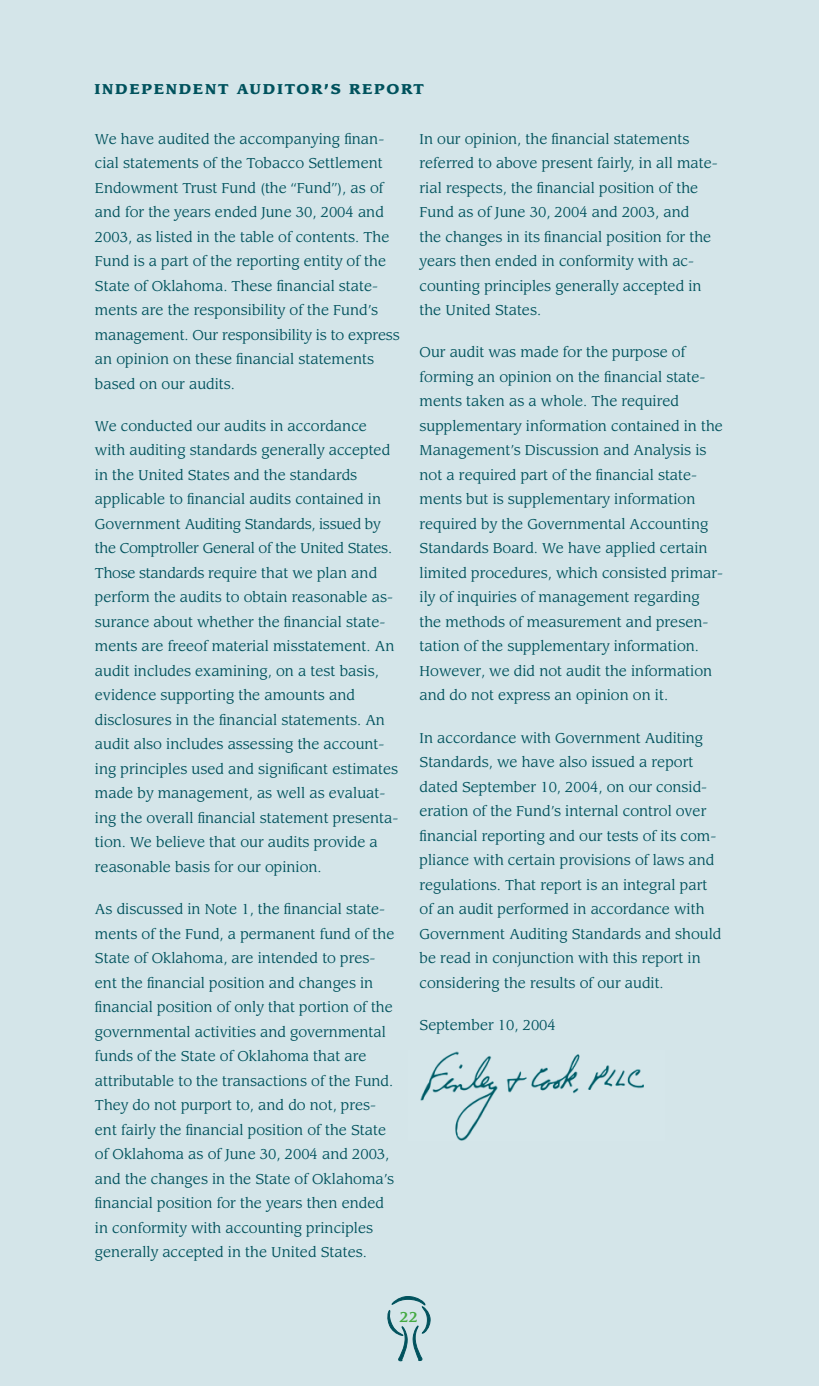
<style>
.page{position:relative;width:819px;height:1386px;background:#d4e5e9}
.page>*{position:absolute;margin:0;border:0;box-sizing:border-box;transform-origin:0 0}
.t1{font:14px/24.5px "Leawood";color:#00525d}
.t2{font:900 14px "Leawood";letter-spacing:.12em;color:#00525d}
.t3{font:500 14px "Leawood";color:#44aa42}
</style>
<div class="page">
<img style="left:420px;top:1051px;width:224px;height:89px">
<svg style="left:387px;top:1296px;width:43px;height:66px"></svg>
<p class="t2" style="left:95px;top:80px;width:331px">INDEPENDENT AUDITOR’S REPORT</p>
<p class="t1" style="left:95px;top:127px;width:306px">We have audited the accompanying finan&shy;cial statements of the Tobacco Settlement Endowment Trust Fund (the “Fund”), as of and for the years ended June 30, 2004 and 2003, as listed in the table of contents. The Fund is a part of the reporting entity of the State of Oklahoma. These financial state&shy;ments are the responsibility of the Fund’s management. Our responsibility is to express an opinion on these financial statements based on our audits.</p>
<p class="t1" style="left:95px;top:414px;width:305px">We conducted our audits in accordance with auditing standards generally accepted in the United States and the standards applicable to financial audits contained in Government Auditing Standards, issued by the Comptroller General of the United States.<br>Those standards require that we plan and perform the audits to obtain reasonable as&shy;surance about whether the financial state&shy;ments are freeof material misstatement. An audit includes examining, on a test basis, evidence supporting the amounts and disclosures in the financial statements. An audit also includes assessing the account&shy;ing principles used and significant estimates made by management, as well as evaluat&shy;ing the overall financial statement presenta&shy;tion. We believe that our audits provide a reasonable basis for our opinion.</p>
<p class="t1" style="left:95px;top:897px;width:301px">As discussed in Note 1, the financial state&shy;ments of the Fund, a permanent fund of the State of Oklahoma, are intended to pres&shy;ent the financial position and changes in financial position of only that portion of the governmental activities and governmental funds of the State of Oklahoma that are attributable to the transactions of the Fund.<br>They do not purport to, and do not, pres&shy;ent fairly the financial position of the State of Oklahoma as of June 30, 2004 and 2003, and the changes in the State of Oklahoma’s financial position for the years then ended in conformity with accounting principles generally accepted in the United States.</p>
<p class="t1" style="left:420px;top:127px;width:300px">In our opinion, the financial statements referred to above present fairly, in all mate&shy;rial respects, the financial position of the Fund as of June 30, 2004 and 2003, and<br>the changes in its financial position for the years then ended in conformity with ac&shy;counting principles generally accepted in the United States.</p>
<p class="t1" style="left:420px;top:341px;width:305px">Our audit was made for the purpose of forming an opinion on the financial state&shy;ments taken as a whole. The required supplementary information contained in the Management’s Discussion and Analysis is not a required part of the financial state&shy;ments but is supplementary information required by the Governmental Accounting Standards Board. We have applied certain limited procedures, which consisted primar&shy;ily of inquiries of management regarding the methods of measurement and presen&shy;tation of the supplementary information.<br>However, we did not audit the information and do not express an opinion on it.</p>
<p class="t1" style="left:420px;top:726px;width:303px">In accordance with Government Auditing Standards, we have also issued a report dated September 10, 2004, on our consid&shy;eration of the Fund’s internal control over financial reporting and our tests of its com&shy;pliance with certain provisions of laws and regulations. That report is an integral part of an audit performed in accordance with Government Auditing Standards and should be read in conjunction with this report in considering the results of our audit.</p>
<p class="t1" style="left:420px;top:1013px;width:138px">September 10, 2004</p>
<p class="t3" style="left:400px;top:1309px;width:20px">22</p>
</div>
